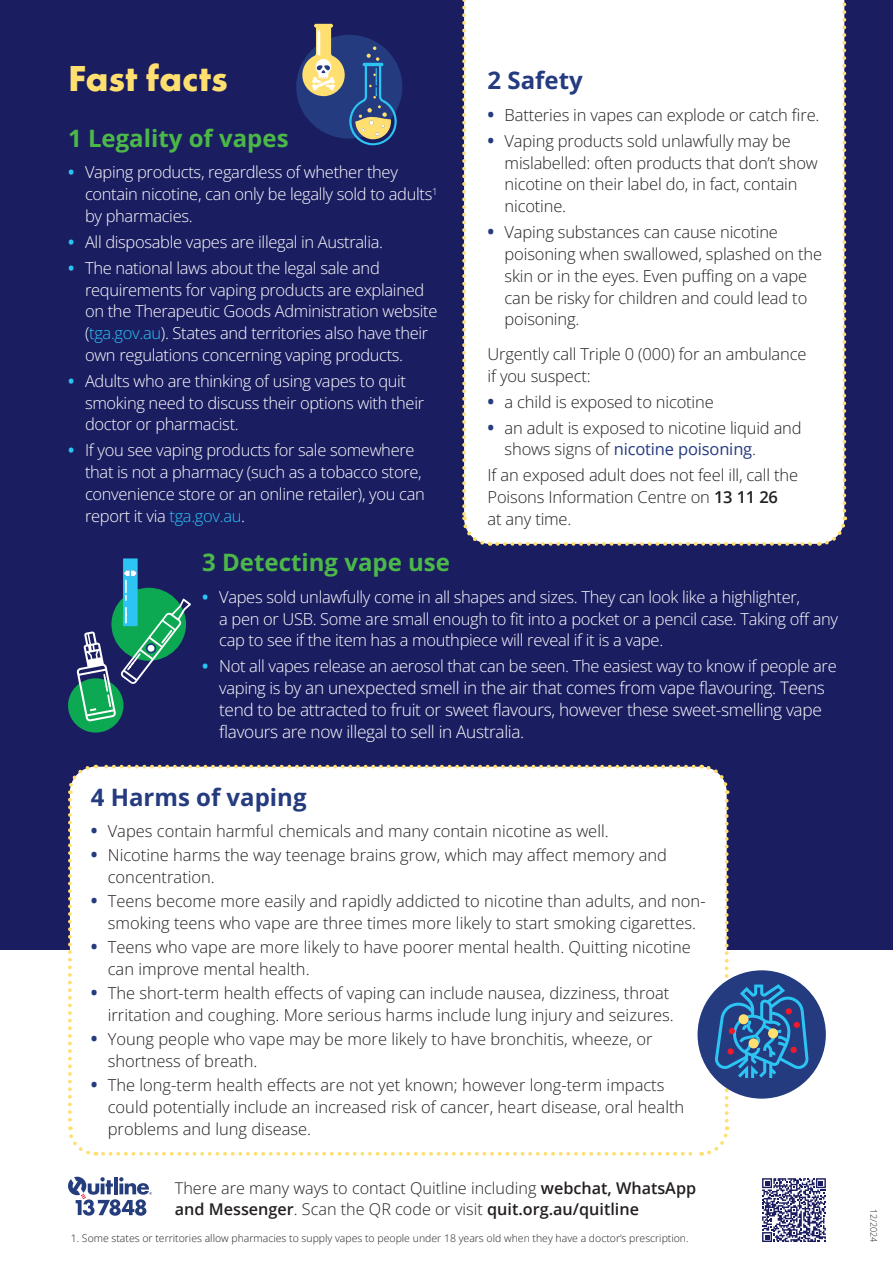
<style>
.page{position:relative;width:893px;height:1263px;background:#fff}
.page>*{position:absolute;margin:0;border:0;box-sizing:border-box;transform-origin:0 0}
.BODY_COPY{font:700 37.5px "Futura PT";color:#ffdf70}
.HEADING_1{font:700 24px "Open Sans";color:#4cb848}
.HEADING_1-2{font:700 24px "Open Sans";color:#243b7f}
.BODY_COPY-2{font:300 17.25px/21.8px "Open Sans";letter-spacing:-.02em;color:#fff}
.BODY_COPY-3{font:300 16.5px/21.8px "Open Sans";color:#231f20}
.BODY_COPY-4{font:300 16.5px/21.8px "Open Sans";letter-spacing:-.02em;color:#fff}
.BODY_COPY-5{font:300 16.2px/20.5px "Open Sans";color:#231f20}
.BODY_COPY-6{font:300 10.5px "Open Sans";color:#231f20}
.BODY_COPY-7{font:300 9px "Open Sans";color:#231f20}
.s1{font-weight:700;color:#2bc4f3}
.s2{color:#2bc4f3}
.s3{font-size:16.5px}
.s4{font-weight:700;font-size:18px;color:#243b7f}
.s5{font-weight:400;color:#243b7f}
.s6{font-weight:600}
</style>
<div class="page">
<div style="left:0;top:0;width:893px;height:949px;background:#1b1d61"></div>
<div style="left:497px;top:0;width:351px;height:546px;background:#fff"></div>
<svg style="left:462px;top:0;width:29px;height:546px;background:#f1efee"></svg>
<div style="left:697px;top:970px;width:129px;height:129px;background:#243b7f;border-radius:50%"></div>
<svg style="left:66px;top:764px;width:742px;height:392px"></svg>
<div style="left:790px;top:1047px;width:7px;height:6px;background:#ee1b2d;border-radius:50%"></div>
<div style="left:296px;top:35px;width:106px;height:104px;background:#243b7f;border-radius:50%"></div>
<div style="left:68px;top:678px;width:55px;height:54px;background:#0ca852;border-radius:50%"></div>
<svg style="left:76px;top:558px;width:115px;height:164px"></svg>
<svg style="left:302px;top:24px;width:95px;height:122px"></svg>
<svg style="left:68px;top:1177px;width:84px;height:39px"></svg>
<svg style="left:762px;top:1178px;width:64px;height:64px"></svg>
<p class="BODY_COPY" style="left:68px;top:54px;width:161px">Fast facts</p>
<p class="HEADING_1" style="left:68px;top:121px;width:222px">1 Legality of vapes</p>
<p class="BODY_COPY-4" style="left:85px;top:161px;width:354px;text-indent:-17px"><span class="s1">•</span> Vaping products, regardless of whether they contain nicotine, can only be legally sold to adults<sup>1 </sup>by pharmacies.</p>
<p class="BODY_COPY-4" style="left:68px;top:231px;width:317px"><span class="s1">•</span> All disposable vapes are illegal in Australia.</p>
<p class="BODY_COPY-4" style="left:85px;top:257px;width:354px;text-indent:-17px"><span class="s1">•</span> The national laws about the legal sale and requirements for vaping products are explained on the Therapeutic Goods Administration website (<span class="s2">tga.gov.au</span>). States and territories also have their own regulations concerning vaping products.</p>
<p class="BODY_COPY-4" style="left:85px;top:370px;width:341px;text-indent:-17px"><span class="s1">•</span> Adults who are thinking of using vapes to quit smoking need to discuss their options with their doctor or pharmacist.</p>
<p class="BODY_COPY-4" style="left:85px;top:439px;width:341px;text-indent:-17px"><span class="s1">•</span> If you see vaping products for sale somewhere that is not a pharmacy (such as a tobacco store, convenience store or an online retailer), you can report it via <span class="s2">tga.gov.au</span>.</p>
<p class="HEADING_1" style="left:202px;top:546px;width:249px">3 Detecting vape use</p>
<p class="BODY_COPY-4" style="left:219px;top:585px;width:620px;text-indent:-17px"><span class="s1">•</span> Vapes sold unlawfully come in all shapes and sizes. They can look like a highlighter,<br>a pen or USB. Some are small enough to fit into a pocket or a pencil case. Taking off any cap to see if the item has a mouthpiece will reveal if it is a vape.</p>
<p class="BODY_COPY-4" style="left:202px;top:655px;width:636px"><span class="s1">•</span> Not all vapes release an aerosol that can be seen. The easiest way to know if people are</p>
<p class="BODY_COPY-2" style="left:219px;top:676px;width:607px"><span class="s3">vaping is b</span>y an unexpected smell in the air that comes from vape flavouring. Teens tend to be attracted to fruit or sweet flavours, however these sweet-smelling vape flavours are now illegal to sell in Australia.</p>
<p class="HEADING_1-2" style="left:488px;top:64px;width:97px">2 Safety</p>
<p class="BODY_COPY-3" style="left:488px;top:104px;width:333px"><span class="s4">•</span> Batteries in vapes can explode or catch fire.</p>
<p class="BODY_COPY-3" style="left:505px;top:130px;width:315px;text-indent:-17px"><span class="s4">•</span> Vaping products sold unlawfully may be mislabelled: often products that don’t show nicotine on their label do, in fact, contain nicotine.</p>
<p class="BODY_COPY-3" style="left:505px;top:221px;width:319px;text-indent:-17px"><span class="s4">•</span> Vaping substances can cause nicotine poisoning when swallowed, splashed on the skin or in the eyes. Even puffing on a vape can be risky for children and could lead to poisoning.</p>
<p class="BODY_COPY-3" style="left:488px;top:342px;width:320px">Urgently call Triple 0 (000) for an ambulance if you suspect:</p>
<p class="BODY_COPY-3" style="left:488px;top:390px;width:228px"><span class="s4">•</span> a child is exposed to nicotine</p>
<p class="BODY_COPY-3" style="left:505px;top:416px;width:299px;text-indent:-17px"><span class="s4">•</span> an adult is exposed to nicotine liquid and shows signs of <span class="s5">nicotine poisoning</span>.</p>
<p class="BODY_COPY-3" style="left:488px;top:464px;width:312px">If an exposed adult does not feel ill, call the<br>Poisons Information Centre on <span class="s6">13 11 26<br></span>at any time.</p>
<p class="HEADING_1-2" style="left:91px;top:780px;width:217px">4 Harms of vaping</p>
<p class="BODY_COPY-3" style="left:91px;top:820px;width:519px"><span class="s4">•</span> Vapes contain harmful chemicals and many contain nicotine as well.</p>
<p class="BODY_COPY-3" style="left:108px;top:844px;width:561px;text-indent:-17px"><span class="s4">•</span> Nicotine harms the way teenage brains grow, which may affect memory and concentration.</p>
<p class="BODY_COPY-3" style="left:91px;top:890px;width:616px;text-align:center"><span class="s4">•</span> Teens become more easily and rapidly addicted to nicotine than adults, and non&shy;smoking teens who vape are three times more likely to start smoking cigarettes.</p>
<p class="BODY_COPY-3" style="left:108px;top:936px;width:585px;text-indent:-17px"><span class="s4">•</span> Teens who vape are more likely to have poorer mental health. Quitting nicotine can improve mental health.</p>
<p class="BODY_COPY-3" style="left:91px;top:982px;width:585px;text-align:right"><span class="s4">•</span> The short-term health effects of vaping can include nausea, dizziness, throat irritation and coughing. More serious harms include lung injury and seizures.</p>
<p class="BODY_COPY-3" style="left:108px;top:1028px;width:546px;text-indent:-17px"><span class="s4">•</span> Young people who vape may be more likely to have bronchitis, wheeze, or shortness of breath.</p>
<p class="BODY_COPY-3" style="left:108px;top:1074px;width:578px;text-indent:-17px"><span class="s4">•</span> The long-term health effects are not yet known; however long-term impacts could potentially include an increased risk of cancer, heart disease, oral health problems and lung disease.</p>
<p class="BODY_COPY-5" style="left:175px;top:1177px;width:523px">There are many ways to contact Quitline including <span class="s6">webchat, WhatsApp and Messenger</span>. Scan the QR code or visit <span class="s6">quit.org.au/quitline</span></p>
<p class="BODY_COPY-6" style="left:71px;top:1231px;width:619px">1. Some states or territories allow pharmacies to supply vapes to people under 18 years old when they have a doctor’s prescription.</p>
<p class="BODY_COPY-7" style="left:880px;top:1208px;width:35px;rotate:90deg">12/2024</p>
</div>
